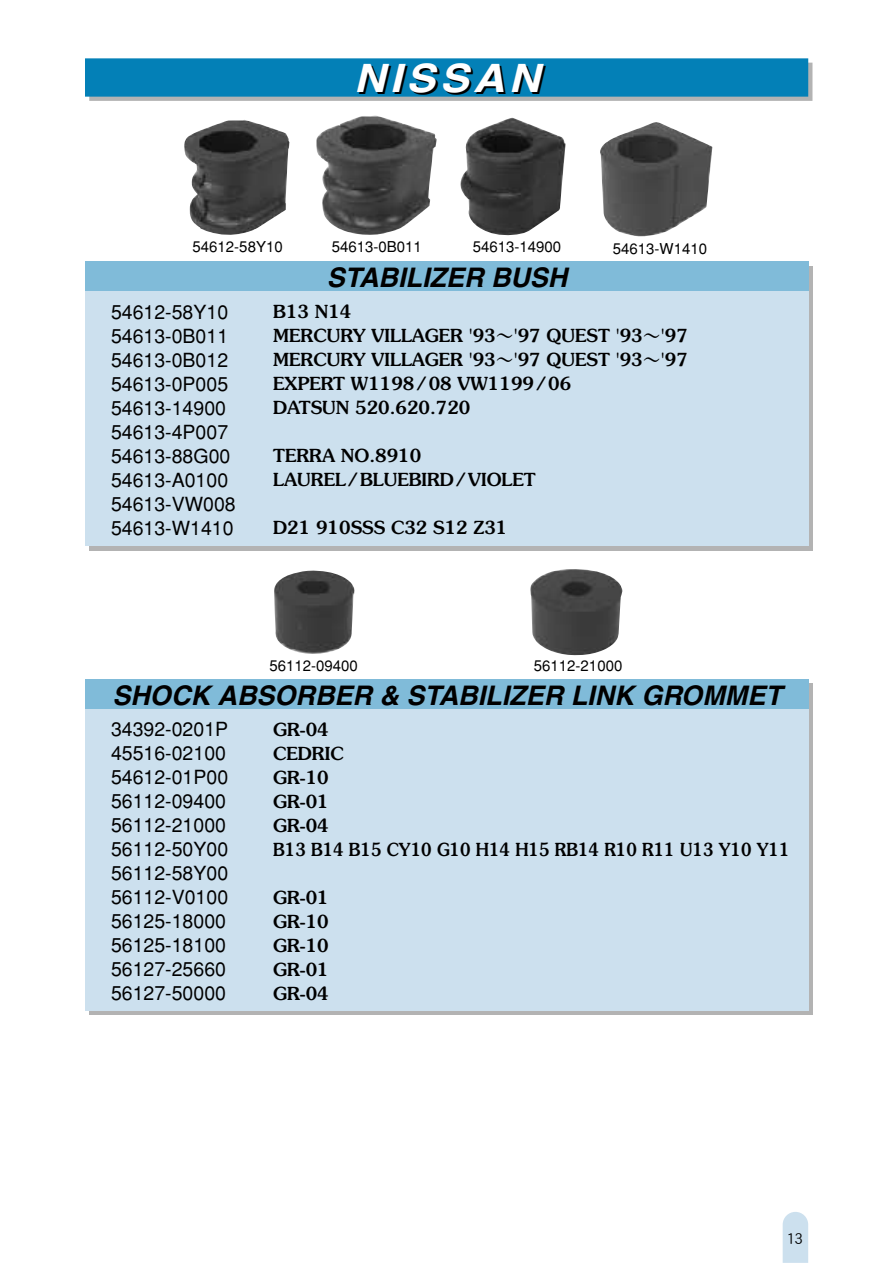
<style>
.page{position:relative;width:893px;height:1263px;background:#fff}
.page>*{position:absolute;margin:0;border:0;box-sizing:border-box;transform-origin:0 0}
.t1{font:italic 700 39.15px "Helvetica";letter-spacing:.1em;color:#fff;scale:1.11 1}
.t2{font:italic 700 27px "Helvetica";color:#000}
.t3{font:19.5px/24px "Helvetica";color:#000}
.t4{font:500 18px/24px "Souvenir";color:#000}
.t5{font:15px "Helvetica";color:#000}
.t6{font:15px "DFPHS Gothic CID W3";color:#000}
.s1{font-family:"DFPHS Mincho CID W5";font-weight:400}
</style>
<div class="page">
<div style="left:89px;top:63px;width:723px;height:38px;background:#b3b3b3"></div>
<div style="left:85px;top:58px;width:723px;height:39px;background:#0380b7"></div>
<div style="left:85px;top:261px;width:723px;height:285px;background:#cce0ee"></div>
<div style="left:85px;top:261px;width:723px;height:30px;background:#80bbd9"></div>
<div style="left:85px;top:679px;width:723px;height:332px;background:#cce0ee"></div>
<div style="left:85px;top:679px;width:723px;height:30px;background:#80bbd9"></div>
<svg style="left:782px;top:1212px;width:26px;height:51px"></svg>
<img style="left:184px;top:120px;width:105px;height:115px">
<img style="left:316px;top:115px;width:121px;height:120px">
<img style="left:460px;top:118px;width:105px;height:117px">
<img style="left:600px;top:122px;width:112px;height:114px">
<img style="left:274px;top:571px;width:80px;height:83px">
<img style="left:530px;top:569px;width:92px;height:86px">
<h1 class="t1" style="left:354px;top:54px;width:169px">NISSAN</h1>
<p class="t5" style="left:192px;top:238px;width:92px">54612-58Y10</p>
<p class="t5" style="left:331px;top:238px;width:92px">54613-0B011</p>
<p class="t5" style="left:473px;top:238px;width:90px">54613-14900</p>
<p class="t5" style="left:612px;top:240px;width:96px">54613-W1410</p>
<h2 class="t2" style="left:327px;top:261px;width:242px">STABILIZER BUSH</h2>
<p class="t3" style="left:111px;top:300px;width:126px">54612-58Y10<br>54613-0B011<br>54613-0B012<br>54613-0P005<br>54613-14900<br>54613-4P007<br>54613-88G00<br>54613-A0100<br>54613-VW008<br>54613-W1410</p>
<p class="t4" style="left:273px;top:300px;width:416px">B13 N14<br>MERCURY VILLAGER '93<span class="s1">～</span>'97 QUEST '93<span class="s1">～</span>'97<br>MERCURY VILLAGER '93<span class="s1">～</span>'97 QUEST '93<span class="s1">～</span>'97<br>EXPERT W1198/08 VW1199/06<br>DATSUN 520.620.720</p>
<p class="t4" style="left:273px;top:444px;width:264px">TERRA NO.8910<br>LAUREL/ BLUEBIRD/ VIOLET</p>
<p class="t4" style="left:273px;top:516px;width:235px">D21 910SSS C32 S12 Z31</p>
<p class="t5" style="left:269px;top:657px;width:90px">56112-09400</p>
<p class="t5" style="left:534px;top:657px;width:90px">56112-21000</p>
<h2 class="t2" style="left:112px;top:679px;width:671px">SHOCK ABSORBER &amp; STABILIZER LINK GROMMET</h2>
<p class="t3" style="left:111px;top:717px;width:119px;text-align:justify">34392-0201P 45516-02100<br>54612-01P00<br>56112-09400<br>56112-21000<br>56112-50Y00<br>56112-58Y00<br>56112-V0100<br>56125-18000<br>56125-18100<br>56127-25660<br>56127-50000</p>
<p class="t4" style="left:273px;top:717px;width:517px">GR-04<br>CEDRIC<br>GR-10<br>GR-01<br>GR-04<br>B13 B14 B15 CY10 G10 H14 H15 RB14 R10 R11 U13 Y10 Y11</p>
<p class="t4" style="left:273px;top:885px;width:57px;text-align:justify">GR-01<br>GR-10<br>GR-10<br>GR-01<br>GR-04</p>
<p class="t6" style="left:786px;top:1230px;width:18px">13</p>
</div>
